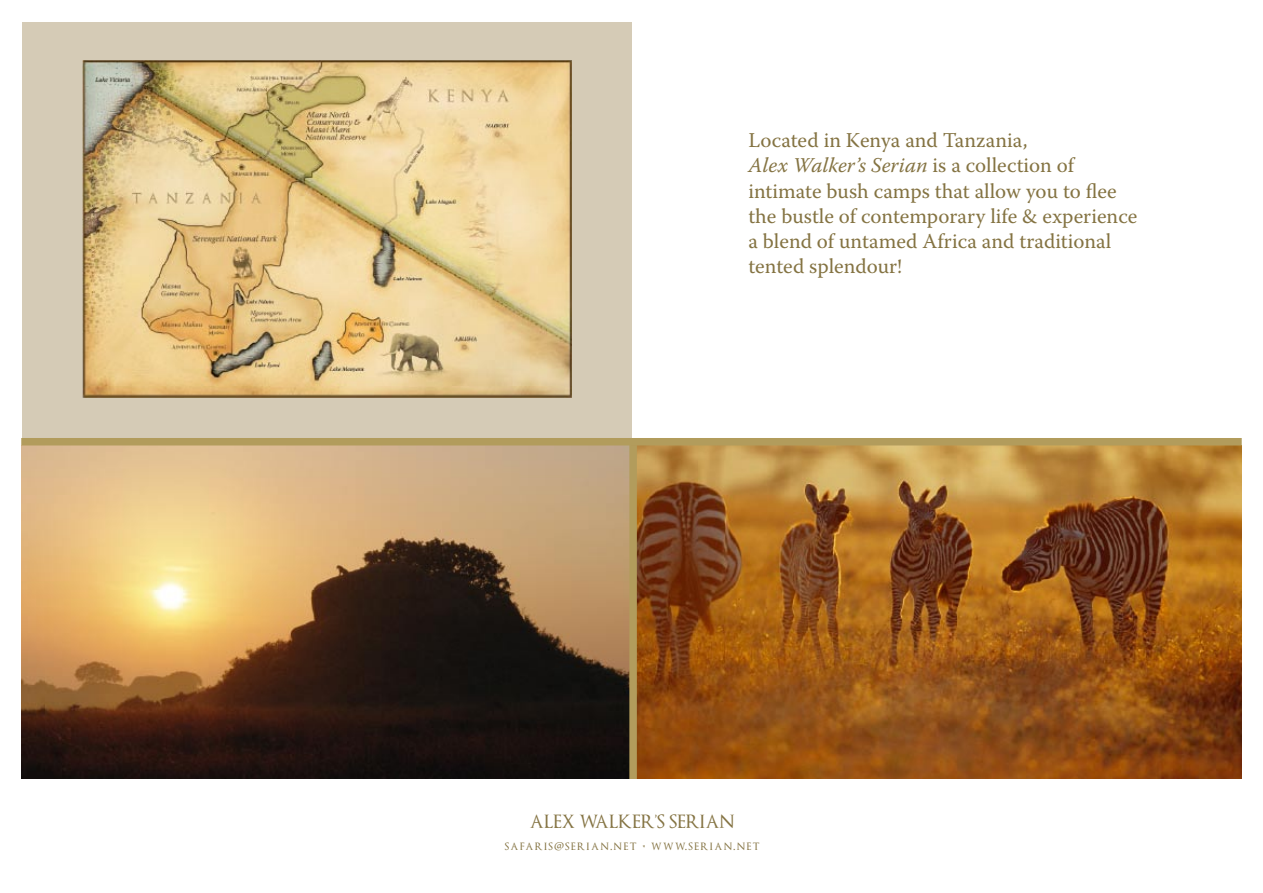
<style>
.page{position:relative;width:1263px;height:893px;background:#fff}
.page>*{position:absolute;margin:0;border:0;box-sizing:border-box;transform-origin:0 0}
.t1{font:21px/25.2px "Warnock Pro";color:#847342}
.t2{font:18px "Optimus Princeps";color:#847342}
.t3{font:13.5px "Optimus Princeps";letter-spacing:.1em;color:#847342}
.s1{font-style:italic}
</style>
<div class="page">
<div style="left:22px;top:22px;width:609px;height:417px;background:#d5cbb6"></div>
<img style="left:637px;top:445px;width:604px;height:334px">
<img style="left:82px;top:60px;width:489px;height:338px">
<img style="left:21px;top:445px;width:608px;height:333px">
<div style="left:629px;top:445px;width:8px;height:335px;background:#b29c5c"></div>
<div style="left:21px;top:438px;width:1221px;height:7px;background:#b29c5c"></div>
<p class="t1" style="left:748px;top:127px;width:390px">Located in Kenya and Tanzania,<br><span class="s1">Alex Walker’s Serian</span> is a collection of intimate bush camps that allow you to flee the bustle of contemporary life &amp; experience a blend of untamed Africa and traditional tented splendour!</p>
<p class="t2" style="left:530px;top:812px;width:206px">ALEX WALKER’S SERIAN</p>
<p class="t3" style="left:505px;top:840px;width:257px">safaris@serian.net • www.serian.net</p>
</div>
